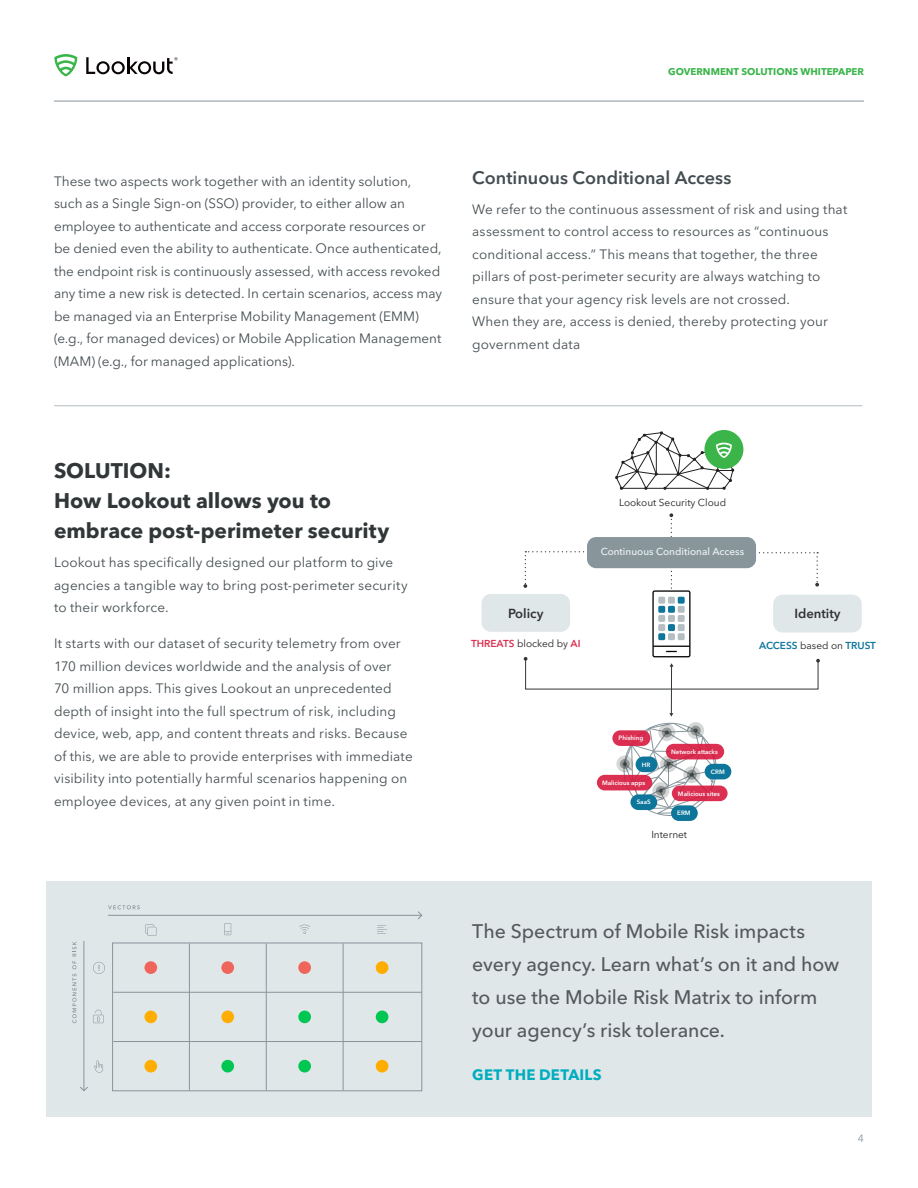
<style>
.page{position:relative;width:918px;height:1188px;background:#fff}
.page>*{position:absolute;margin:0;border:0;box-sizing:border-box;transform-origin:0 0}
.BodyCopy_Header{font:700 21px/30px "Avenir Next LT Pro";color:#313738}
.Lookout_Quote{font:500 19.5px/33px "Avenir Next LT Pro";letter-spacing:-.005em;color:#53595c}
.BodyCopy_SubHeader{font:600 18px "Avenir Next LT Pro";color:#444d51}
.Lookout_Quote-2{font:700 15px "Avenir Next LT Pro";letter-spacing:.015em;color:#00adbe}
.BodyCopy{font:13.5px/22.5px "Avenir Next LT Pro";letter-spacing:.005em;color:#444d51}
.t1{font:600 13.05px "Avenir Next LT Pro";letter-spacing:-.005em;color:#313232}
.t2{font:10.5px "Avenir Next LT Pro";color:#88969c}
.t3{font:10.05px "Avenir Next LT Pro";letter-spacing:-.005em;color:#231f20}
.t4{font:500 10.05px "Avenir Next LT Pro";color:#eff5f7}
.t5{font:600 10.05px "Avenir Next LT Pro";letter-spacing:-.005em;color:rgb(216 25 62/.9)}
.t6{font:600 10.05px "Avenir Next LT Pro";letter-spacing:-.005em;color:#0e769b}
.t7{font:700 9.75px "Avenir Next LT Pro";color:#3ab54a}
.t8{font:600 6.3px "Avenir Next";color:#fff}
.s1{font-weight:400;color:rgb(8 3 2/.9)}
.s2{font-weight:400;color:#231f20}
</style>
<div class="page">
<hr style="left:54px;top:101px;width:810px;height:1px;background:#88969c">
<svg style="left:54px;top:54px;width:23px;height:22px"></svg>
<svg style="left:86px;top:57px;width:92px;height:17px"></svg>
<hr style="left:671px;top:666px;width:1px;height:48px;background:#313738">
<div style="left:704px;top:430px;width:39px;height:39px;background:#3bb54a;border-radius:50%"></div>
<svg style="left:615px;top:431px;width:119px;height:59px"></svg>
<svg style="left:523px;top:513px;width:296px;height:75px"></svg>
<svg style="left:616px;top:755px;width:17px;height:17px"></svg>
<svg style="left:620px;top:759px;width:10px;height:10px"></svg>
<div style="left:687px;top:722px;width:17px;height:17px;background:#dadbdb;border-radius:50%"></div>
<svg style="left:623px;top:723px;width:94px;height:91px"></svg>
<div style="left:612px;top:730px;width:38px;height:16px;background:#db3051;border-radius:8px"></div>
<div style="left:666px;top:744px;width:58px;height:15px;background:#db3051;border-radius:8px"></div>
<div style="left:597px;top:775px;width:55px;height:15px;background:#db3051;border-radius:8px"></div>
<div style="left:672px;top:786px;width:56px;height:15px;background:#db3051;border-radius:8px"></div>
<div style="left:587px;top:537px;width:169px;height:31px;background:#88969c;border-radius:9px"></div>
<div style="left:705px;top:764px;width:26px;height:15px;background:#0e769b;border-radius:8px"></div>
<div style="left:671px;top:805px;width:27px;height:16px;background:#0e769b;border-radius:8px"></div>
<div style="left:630px;top:794px;width:27px;height:16px;background:#0e769b;border-radius:8px"></div>
<div style="left:636px;top:757px;width:21px;height:15px;background:#0e769b;border-radius:8px"></div>
<div style="left:652px;top:590px;width:39px;height:67px;border:1px solid #050504;border-radius:2px"></div>
<hr style="left:653px;top:646px;width:37px;height:1px;background:#050504">
<div style="left:658px;top:615px;width:7px;height:7px;background:#b5bec3;border-radius:2px"></div>
<div style="left:668px;top:615px;width:7px;height:7px;background:#b5bec3;border-radius:2px"></div>
<div style="left:678px;top:615px;width:7px;height:7px;background:#b5bec3;border-radius:2px"></div>
<div style="left:658px;top:606px;width:7px;height:7px;background:#0e769b;border-radius:2px"></div>
<div style="left:668px;top:606px;width:7px;height:7px;background:#0e769b;border-radius:2px"></div>
<div style="left:678px;top:606px;width:7px;height:7px;background:#b5bec3;border-radius:2px"></div>
<div style="left:658px;top:597px;width:7px;height:7px;background:#b5bec3;border-radius:2px"></div>
<div style="left:668px;top:597px;width:7px;height:7px;background:#b5bec3;border-radius:2px"></div>
<div style="left:678px;top:597px;width:7px;height:7px;background:#0e769b;border-radius:2px"></div>
<div style="left:658px;top:624px;width:7px;height:7px;background:#b5bec3;border-radius:2px"></div>
<div style="left:668px;top:624px;width:7px;height:7px;background:#0e769b;border-radius:2px"></div>
<div style="left:678px;top:624px;width:7px;height:7px;background:#b5bec3;border-radius:2px"></div>
<div style="left:658px;top:633px;width:7px;height:7px;background:#0e769b;border-radius:2px"></div>
<div style="left:668px;top:633px;width:7px;height:7px;background:#b5bec3;border-radius:2px"></div>
<div style="left:678px;top:633px;width:7px;height:7px;background:#b5bec3;border-radius:2px"></div>
<svg style="left:524px;top:651px;width:296px;height:39px"></svg>
<div style="left:773px;top:595px;width:89px;height:38px;background:#e0e7e9;border-radius:9px"></div>
<div style="left:482px;top:594px;width:88px;height:38px;background:#e0e7e9;border-radius:9px"></div>
<hr style="left:54px;top:405px;width:808px;height:1px;background:#b5bec3">
<div style="left:46px;top:881px;width:826px;height:236px;background:#e0e7e9"></div>
<svg style="left:93px;top:1010px;width:11px;height:13px"></svg>
<svg style="left:94px;top:1060px;width:9px;height:13px"></svg>
<svg style="left:93px;top:962px;width:12px;height:12px"></svg>
<div style="left:144px;top:961px;width:13px;height:13px;background:#ef655b;border-radius:50%"></div>
<div style="left:144px;top:1011px;width:13px;height:12px;background:#ffae01;border-radius:50%"></div>
<div style="left:144px;top:1060px;width:13px;height:13px;background:#ffae01;border-radius:50%"></div>
<div style="left:112px;top:943px;width:310px;height:148px;border:1px solid #88959b"></div>
<hr style="left:113px;top:992px;width:309px;height:1px;background:#88959b">
<hr style="left:113px;top:1041px;width:309px;height:1px;background:#88959b">
<hr style="left:343px;top:943px;width:1px;height:147px;background:#88959b">
<hr style="left:189px;top:943px;width:1px;height:147px;background:#88959b">
<hr style="left:266px;top:943px;width:1px;height:147px;background:#88959b">
<div style="left:221px;top:961px;width:13px;height:13px;background:#ef655b;border-radius:50%"></div>
<div style="left:221px;top:1011px;width:13px;height:12px;background:#ffae01;border-radius:50%"></div>
<div style="left:221px;top:1060px;width:13px;height:13px;background:#00c652;border-radius:50%"></div>
<div style="left:298px;top:961px;width:13px;height:13px;background:#ef655b;border-radius:50%"></div>
<div style="left:298px;top:1011px;width:13px;height:12px;background:#00c652;border-radius:50%"></div>
<div style="left:298px;top:1060px;width:13px;height:13px;background:#00c652;border-radius:50%"></div>
<div style="left:376px;top:961px;width:12px;height:13px;background:#ffae01;border-radius:50%"></div>
<div style="left:376px;top:1011px;width:12px;height:12px;background:#00c652;border-radius:50%"></div>
<div style="left:376px;top:1060px;width:12px;height:13px;background:#ffae01;border-radius:50%"></div>
<svg style="left:299px;top:925px;width:11px;height:9px"></svg>
<svg style="left:224px;top:923px;width:7px;height:12px"></svg>
<svg style="left:377px;top:925px;width:10px;height:9px"></svg>
<svg style="left:145px;top:924px;width:11px;height:12px"></svg>
<hr style="left:84px;top:941px;width:1px;height:150px;background:#88959b">
<hr style="left:108px;top:915px;width:314px;height:1px;background:#88959b">
<svg style="left:418px;top:911px;width:4px;height:8px"></svg>
<svg style="left:80px;top:1086px;width:8px;height:5px"></svg>
<svg style="left:108px;top:905px;width:32px;height:4px"></svg>
<svg style="left:72px;top:942px;width:4px;height:81px"></svg>
<p class="t7" style="left:668px;top:65px;width:197px">GOVERNMENT SOLUTIONS WHITEPAPER</p>
<p class="BodyCopy" style="left:54px;top:170px;width:390px">These two aspects work together with an identity solution, such as a Single Sign-on (SSO) provider, to either allow an employee to authenticate and access corporate resources or be denied even the ability to authenticate. Once authenticated, the endpoint risk is continuously assessed, with access revoked any time a new risk is detected. In certain scenarios, access may be managed via an Enterprise Mobility Management (EMM) (e.g., for managed devices) or Mobile Application Management (MAM) (e.g., for managed applications).</p>
<p class="BodyCopy_SubHeader" style="left:472px;top:167px;width:261px">Continuous Conditional Access</p>
<p class="BodyCopy" style="left:472px;top:198px;width:377px">We refer to the continuous assessment of risk and using that assessment to control access to resources as “continuous conditional access.” This means that together, the three pillars of post-perimeter security are always watching to ensure that your agency risk levels are not crossed.<br>When they are, access is denied, thereby protecting your government data</p>
<p class="BodyCopy_Header" style="left:54px;top:455px;width:337px">SOLUTION:<br>How Lookout allows you to embrace post-perimeter security</p>
<p class="BodyCopy" style="left:54px;top:551px;width:355px">Lookout has specifically designed our platform to give agencies a tangible way to bring post-perimeter security to their workforce.</p>
<p class="BodyCopy" style="left:54px;top:632px;width:360px">It starts with our dataset of security telemetry from over 170 million devices worldwide and the analysis of over<br>70 million apps. This gives Lookout an unprecedented depth of insight into the full spectrum of risk, including device, web, app, and content threats and risks. Because of this, we are able to provide enterprises with immediate visibility into potentially harmful scenarios happening on employee devices, at any given point in time.</p>
<p class="t3" style="left:619px;top:496px;width:109px">Lookout Security Cloud</p>
<p class="t4" style="left:601px;top:546px;width:145px">Continuous Conditional Access</p>
<p class="t1" style="left:508px;top:605px;width:37px">Policy</p>
<p class="t1" style="left:794px;top:606px;width:48px">Identity</p>
<p class="t6" style="left:759px;top:639px;width:118px">ACCESS <span class="s1">based on</span> TRUST</p>
<p class="t5" style="left:471px;top:637px;width:111px">THREATS <span class="s2">blocked by</span> AI</p>
<p class="t8" style="left:619px;top:733px;width:26px">Phishing</p>
<p class="t8" style="left:642px;top:759px;width:10px">HR</p>
<p class="t8" style="left:602px;top:777px;width:45px">Malicious apps</p>
<p class="t8" style="left:671px;top:746px;width:48px">Network attacks</p>
<p class="t8" style="left:711px;top:766px;width:16px">CRM</p>
<p class="t8" style="left:678px;top:788px;width:43px">Malicious sites</p>
<p class="t3" style="left:651px;top:828px;width:37px">Internet</p>
<p class="t8" style="left:637px;top:797px;width:16px">SaaS</p>
<p class="t8" style="left:677px;top:808px;width:15px">ERM</p>
<p class="Lookout_Quote" style="left:472px;top:915px;width:369px">The Spectrum of Mobile Risk impacts every agency. Learn what’s on it and how to use the Mobile Risk Matrix to inform your agency’s risk tolerance.</p>
<p class="Lookout_Quote-2" style="left:472px;top:1066px;width:131px">GET THE DETAILS</p>
<p class="t2" style="left:858px;top:1132px;width:8px">4</p>
</div>
